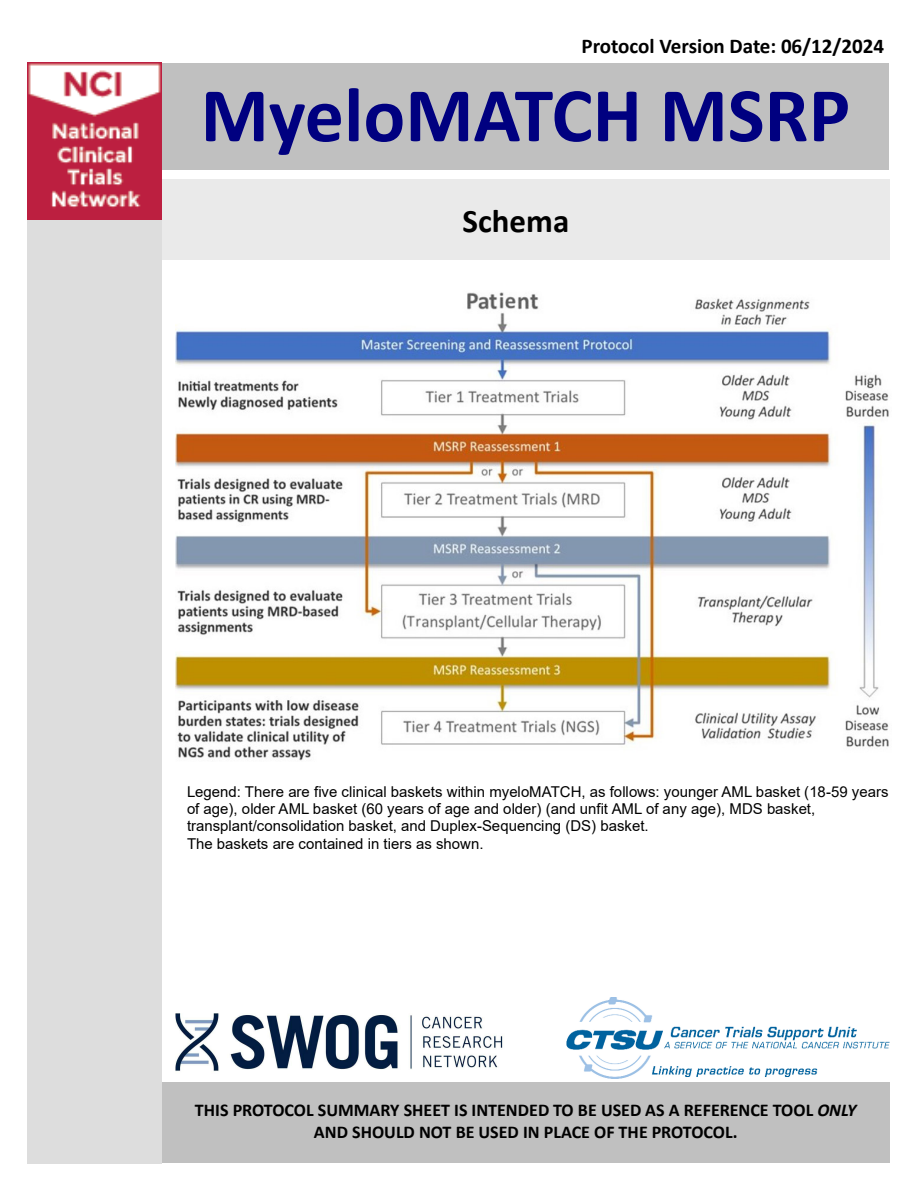
<style>
.page{position:relative;width:918px;height:1188px;background:#fff}
.page>*{position:absolute;margin:0;border:0;box-sizing:border-box;transform-origin:0 0}
.t1{font:700 78px "Calibri";color:#000080}
.t2{font:700 33px "Calibri";color:#000}
.t3{font:700 21px "Calibri";letter-spacing:-.005em;color:#000}
.t4{font:700 18px/21.9px "Calibri";color:#000;text-align:center}
.t5{font:15px/17.2px "Arial";color:#000}
.s1{font-style:italic}
</style>
<div class="page">
<div style="left:27px;top:67px;width:135px;height:1097px;background:#ddd"></div>
<div style="left:162px;top:63px;width:727px;height:107px;background:#c0c0c0"></div>
<img style="left:27px;top:63px;width:135px;height:156px">
<div style="left:162px;top:179px;width:728px;height:81px;background:#eaeaea"></div>
<img style="left:176px;top:292px;width:713px;height:469px">
<img style="left:175px;top:1013px;width:328px;height:59px">
<img style="left:567px;top:997px;width:323px;height:81px">
<div style="left:162px;top:1082px;width:728px;height:81px;background:#c0c0c0"></div>
<h3 class="t3" style="left:582px;top:31px;width:304px">Protocol Version Date: 06/12/2024</h3>
<h1 class="t1" style="left:201px;top:60px;width:651px">MyeloMATCH MSRP</h1>
<h2 class="t2" style="left:463px;top:198px;width:108px">Schema</h2>
<p class="t5" style="left:187px;top:783px;width:703px">Legend: There are five clinical baskets within myeloMATCH, as follows: younger AML basket (18-59 years of age), older AML basket (60 years of age and older) (and unfit AML of any age), MDS basket, transplant/consolidation basket, and Duplex-Sequencing (DS) basket.<br>The baskets are contained in tiers as shown.</p>
<p class="t4" style="left:195px;top:1099px;width:663px">THIS PROTOCOL SUMMARY SHEET IS INTENDED TO BE USED AS A REFERENCE TOOL <span class="s1">ONLY<br></span>AND SHOULD NOT BE USED IN PLACE OF THE PROTOCOL.</p>
</div>
